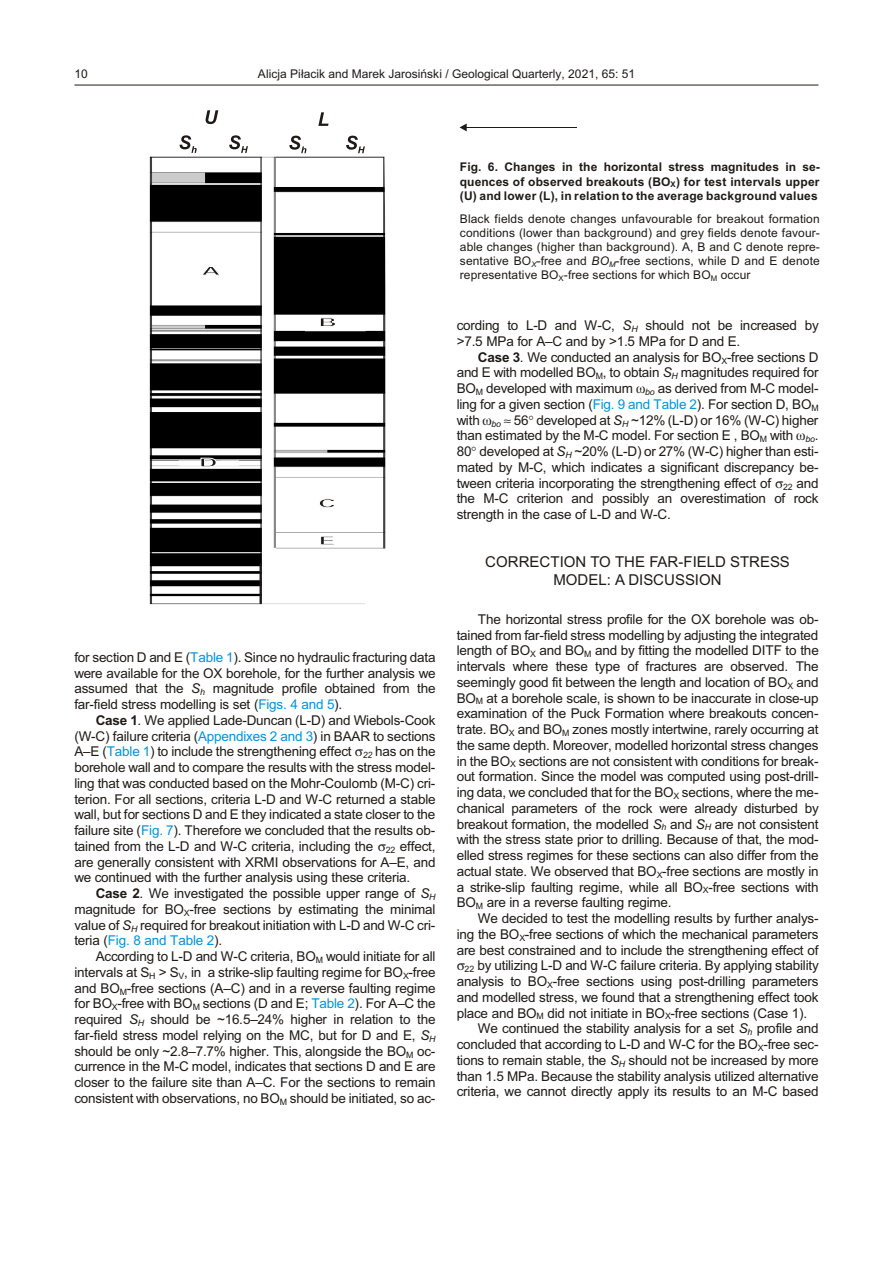
<style>
.page{position:relative;width:894px;height:1263px;background:#fff}
.page>*{position:absolute;margin:0;border:0;box-sizing:border-box;transform-origin:0 0}
.t1{font:15px/17.5px "Arial";letter-spacing:.005em;color:#1f1a17;text-align:center}
.t2{font:13.5px/15.8px "Arial";letter-spacing:-.015em;color:#1f1a17;text-align:justify}
.t3{font:12px/14px "Arial";letter-spacing:.005em;color:#1f1a17;text-align:justify}
.t4{font:700 12px/14.4px "Arial";letter-spacing:.02em;color:#1f1a17;text-align:justify}
.s1{color:#0094de}
.s2{font-style:italic}
.s3{font-weight:700}
</style>
<div class="page">
<hr style="left:74px;top:85px;width:745px;height:1px;background:#1f1a17">
<img style="left:149px;top:153px;width:237px;height:452px">
<div style="left:365px;top:549px;width:23px;height:60px;background:#fff"></div>
<svg style="left:179px;top:110px;width:186px;height:43px"></svg>
<hr style="left:260px;top:564px;width:2px;height:40px;background:#1f1a17">
<svg style="left:179px;top:458px;width:60px;height:9px"></svg>
<svg style="left:302px;top:496px;width:61px;height:16px"></svg>
<svg style="left:302px;top:533px;width:61px;height:12px"></svg>
<svg style="left:305px;top:315px;width:61px;height:16px"></svg>
<svg style="left:180px;top:262px;width:61px;height:16px"></svg>
<svg style="left:460px;top:123px;width:7px;height:8px"></svg>
<hr style="left:466px;top:127px;width:111px;height:1px;background:#1f1a17">
<p class="t3" style="left:74px;top:68px;width:15px">10</p>
<p class="t3" style="left:258px;top:68px;width:379px">Alicja Pi³acik and Marek Jarosiñski / Geo log i cal Quar terly, 2021, 65: 51</p>
<p class="t2" style="left:74px;top:651px;width:363px">for section D and E (<span class="s1">Ta ble 1</span>). Since no hy drau lic frac tur ing data were avail able for the OX bore hole, for the further anal y sis we as sumed that the <span class="s2">S</span><sub>h</sub> mag ni tude pro file ob tained from the far-field stress mod el ling is set (<span class="s1">Figs. 4 and 5</span>).</p>
<p class="t2" style="left:74px;top:714px;width:363px;text-indent:21px"><span class="s3">Case 1</span><span class="s2">.</span> We ap plied Lade-Duncan (L-D) and Wiebols-Cook (W-C) fail ure cri te ria (<span class="s1">Ap pen dixes 2 and 3</span>) in BAAR to sec tions A–E (<span class="s1">Ta ble 1</span>) to in clude the strength en ing ef fect ▲<sub>22</sub> has on the bore hole wall and to compare the re sults with the stress mod el - ling that was con ducted based on the Mohr-Cou lomb (M-C) cri - te rion. For all sec tions, cri te ria L-D and W-C re turned a sta ble wall, but for sec tions D and E they in di cated a state closer to the fail ure site (<span class="s1">Fig. 7</span>). There fore we con cluded that the re sults ob - tained from the L-D and W-C cri te ria, in clud ing the ▲<sub>22</sub> ef fect, are gen er ally con sis tent with XRMI ob ser va tions for A–E, and we con tin ued with the fur ther anal y sis us ing these cri te ria.</p>
<p class="t2" style="left:74px;top:887px;width:363px;text-indent:21px"><span class="s3">Case 2</span><span class="s2">.</span> We in ves ti gated the possi ble up per range of <span class="s2">S</span><sub>H </sub>mag ni tude for BO<sub>X</sub>-free sec tions by es ti mat ing the min i mal value of <span class="s2">S</span><sub>H</sub> re quired for break out ini ti a tion with L-D and W-C cri - te ria (<span class="s1">Fig. 8 and Ta ble 2</span>).</p>
<p class="t2" style="left:74px;top:950px;width:363px;text-indent:21px">Ac cord ing to L-D and W-C cri te ria, BO<sub>M</sub> would ini ti ate for all in ter vals at S<sub>H</sub> &gt; S<sub>V</sub>, in a strike-slip faulting re gime for BO<sub>X</sub>-free and BO<sub>M</sub>-free sec tions (A–C) and in a re verse fault ing re gime for BO<sub>X</sub>-free with BO<sub>M</sub> sec tions (D and E; <span class="s1">Ta ble 2</span>). For A–C the re quired <span class="s2">S</span><sub>H</sub> should be ~16.5–24% higher in re la tion to the far-field stress model re ly ing on the MC, but for D and E, <span class="s2">S</span><sub>H </sub>should be only ~2.8–7.7% higher. This, along side the BO<sub>M</sub> oc - cur rence in the M-C model, in di cates that sec tions D and E are closer to the fail ure site than A–C. For the sections to re main con sis tent with ob ser va tions, no BO<sub>M</sub> should be ini ti ated, so ac -</p>
<p class="t4" style="left:460px;top:161px;width:362px">Fig. 6. Changes in the hor i zon tal stress mag ni tudes in se - quences of ob served break outs (BO<sub>X</sub>) for test in ter vals up per (U) and lower (L), in re la tion to the aver age back ground val ues</p>
<p class="t3" style="left:460px;top:213px;width:362px">Black fields de note changes un fa vour able for break out for ma tion con di tions (lower than back ground) and grey fields de note fa vour - able changes (higher than background). A, B and C de note rep re - sen ta tive BO<sub>X</sub><span class="s2">-</span>free and <span class="s2">BO</span><sub>M</sub>-free sec tions, while D and E de note rep re sen ta tive BO<sub>X</sub>-free sec tions for which BO<sub>M</sub> oc cur</p>
<p class="t2" style="left:457px;top:319px;width:364px">cord ing to L-D and W-C, <span class="s2">S</span><sub>H</sub> should not be in creased by &gt;7.5 MPa for A–C and by &gt;1.5 MPa for D and E.</p>
<p class="t2" style="left:457px;top:350px;width:364px;text-indent:21px"><span class="s3">Case 3</span><span class="s2">.</span> We con ducted an anal y sis for BO<sub>X</sub>-free sec tions D and E with mod elled BO<sub>M</sub>, to ob tain <span class="s2">S</span><sub>H</sub> mag ni tudes re quired for BO<sub>M</sub> de vel oped with max i mum <sub>bo</sub> as de rived from M-C mod el - ling for a given sec tion (<span class="s1">Fig. 9 and Ta ble 2</span>). For section D, BO<sub>M </sub>with <sub>bo</sub> 56 de vel oped at <span class="s2">S</span><sub>H</sub> ~12% (L-D) or 16% (W-C) higher than es ti mated by the M-C model. For sec tion E , BO<sub>M</sub> with <sub>bo</sub>.<br>80 de vel oped at <span class="s2">S</span><sub>H</sub> ~20% (L-D) or 27% (W-C) higher than es ti - mated by M-C, which in di cates a sig nif i cant dis crep ancy be - tween cri te ria in cor po rat ing the strength en ing ef fect of ▲<sub>22</sub> and the M-C cri te rion and pos si bly an over es ti ma tion of rock strength in the case of L-D and W-C.</p>
<p class="t1" style="left:485px;top:555px;width:306px">CORRECTION TO THE FAR-FIELD STRESS<br>MODEL: A DISCUSSION</p>
<p class="t2" style="left:457px;top:612px;width:364px;text-indent:21px">The hor i zon tal stress pro file for the OX bore hole was ob - tained from far-field stress mod el ling by ad just ing the in te grated length of BO<sub>X</sub> and BO<sub>M</sub> and by fit ting the mod elled DITF to the in ter vals where these type of frac tures are ob served. The seem ingly good fit be tween the length and lo ca tion of BO<sub>X</sub> and BO<sub>M</sub> at a bore hole scale, is shown to be in ac cu rate in close-up ex am i na tion of the Puck For ma tion where break outs con cen - trate. BO<sub>X</sub> and BO<sub>M</sub> zones mostly in ter twine, rarely oc cur ring at the same depth. More over, mod elled hor i zon tal stress changes in the BO<sub>X</sub> sec tions are not con sis tent with con di tions for break - out forma tion. Since the model was com puted us ing post-drill - ing data, we con cluded that for the BO<sub>X</sub> sec tions, where the me - chan i cal pa ram e ters of the rock were al ready dis turbed by break out for ma tion, the mod elled <span class="s2">S</span><sub>h</sub> and <span class="s2">S</span><sub>H</sub> are not con sis tent with the stress state prior to drill ing. Be cause of that, the mod - elled stress re gimes for these sections can also dif fer from the ac tual state. We ob served that BO<sub>X</sub>-free sec tions are mostly in a strike-slip fault ing re gime, while all BO<sub>X</sub>-free sec tions with BO<sub>M</sub> are in a re verse fault ing re gime.</p>
<p class="t2" style="left:457px;top:912px;width:363px;text-indent:21px">We de cided to test the mod el ling re sults by fur ther ana lys - ing the BO<sub>X</sub>-free sec tions of which the me chan i cal pa ram e ters are best con strained and to in clude the strength en ing ef fect of</p>
<p class="t2" style="left:457px;top:959px;width:364px">▲<sub>22</sub> by uti liz ing L-D and W-C fail ure cri te ria. By ap ply ing sta bil ity</p>
<p class="t2" style="left:457px;top:975px;width:363px">anal y sis to BO<sub>X</sub>-free sec tions us ing post-drill ing pa ram e ters</p>
<p class="t2" style="left:457px;top:990px;width:363px">and mod elled stress, we found that a strength en ing ef fect took</p>
<p class="t2" style="left:457px;top:1006px;width:352px">place and BO<sub>M</sub> did not ini ti ate in BO<sub>X</sub>-free sec tions (Case 1).</p>
<p class="t2" style="left:478px;top:1022px;width:342px">We con tin ued the sta bil ity anal y sis for a set <span class="s2">S</span><sub>h</sub> pro file and</p>
<p class="t2" style="left:457px;top:1038px;width:363px">con cluded that ac cord ing to L-D and W-C for the BO<sub>X</sub>-free sec -</p>
<p class="t2" style="left:457px;top:1053px;width:363px">tions to re main sta ble, the <span class="s2">S</span><sub>H</sub> should not be in creased by more</p>
<p class="t2" style="left:457px;top:1069px;width:363px">than 1.5 MPa. Be cause the sta bil ity anal y sis uti lized al ter na tive</p>
<p class="t2" style="left:457px;top:1085px;width:363px">cri te ria, we can not di rectly ap ply its re sults to an M-C based</p>
</div>
